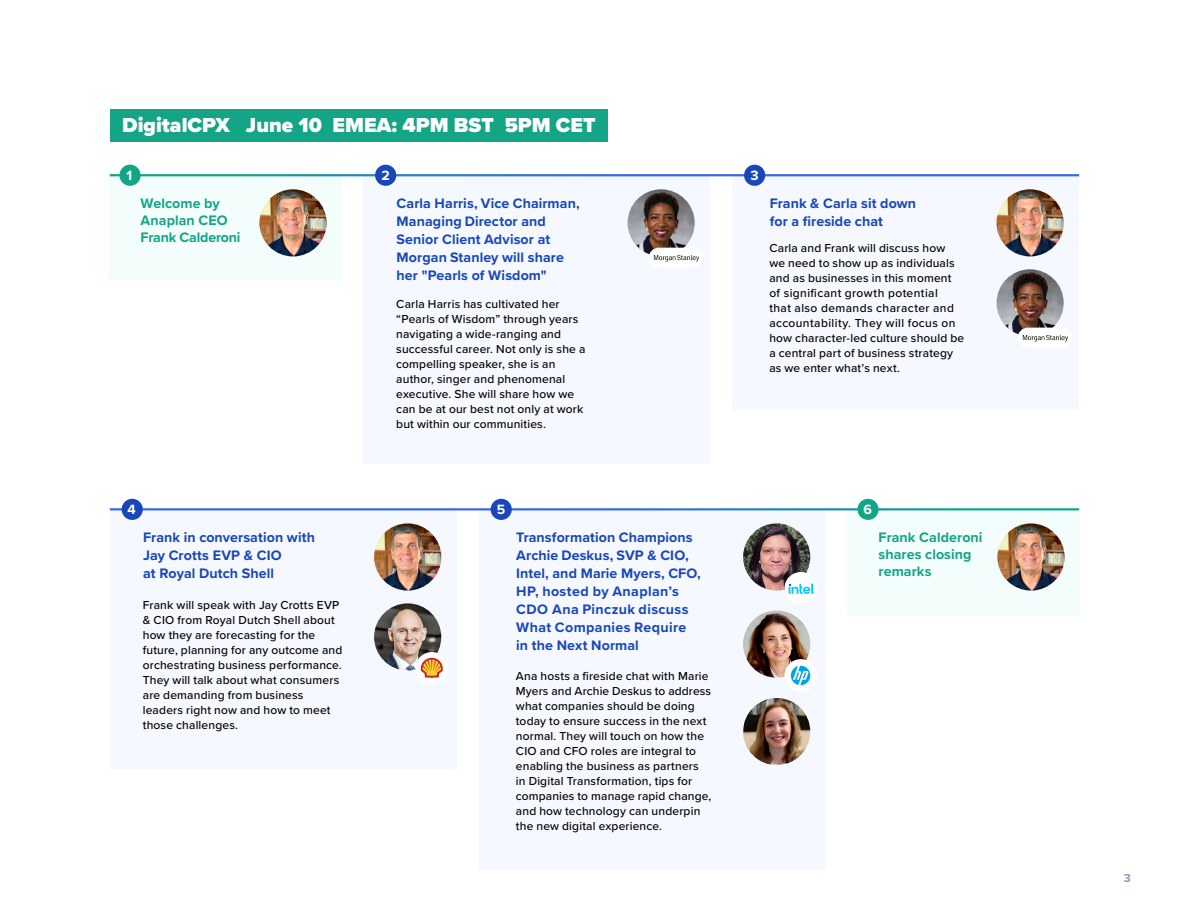
<style>
.page{position:relative;width:1188px;height:918px;background:#fff}
.page>*{position:absolute;margin:0;border:0;box-sizing:border-box;transform-origin:0 0}
.t1{font:900 21px "Proxima Nova";color:#fff}
.t2{font:700 14.25px/18px "Proxima Nova";letter-spacing:.005em;color:#1947b9}
.t3{font:700 14.25px/17.1px "Proxima Nova";letter-spacing:.005em;color:#14a586}
.t4{font:700 13.95px "Proxima Nova";color:#fff}
.t5{font:500 12px/15px "Proxima Nova";letter-spacing:.015em;color:#000}
.t6{font:700 12px "Proxima Nova";color:#8f9bbf}
</style>
<div class="page">
<div style="left:848px;top:509px;width:232px;height:106px;background:#f3fdfb"></div>
<div style="left:479px;top:509px;width:347px;height:361px;background:#f5f8ff"></div>
<div style="left:110px;top:509px;width:347px;height:260px;background:#f5f8ff"></div>
<div style="left:732px;top:175px;width:347px;height:235px;background:#f5f8ff"></div>
<div style="left:110px;top:175px;width:232px;height:106px;background:#f3fdfb"></div>
<div style="left:364px;top:175px;width:346px;height:289px;background:#f5f8ff"></div>
<hr style="left:110px;top:174px;width:969px;height:2px;background:#fff">
<img style="left:259px;top:189px;width:68px;height:67px;border-radius:34px">
<img style="left:374px;top:523px;width:67px;height:68px;border-radius:34px">
<img style="left:997px;top:189px;width:67px;height:67px;border-radius:34px">
<img style="left:997px;top:523px;width:68px;height:68px;border-radius:34px">
<img style="left:628px;top:189px;width:67px;height:67px;border-radius:34px">
<div style="left:119px;top:165px;width:22px;height:21px;background:#14a586;border-radius:50%"></div>
<div style="left:375px;top:165px;width:21px;height:21px;background:#1947b9;border-radius:50%"></div>
<div style="left:744px;top:165px;width:21px;height:21px;background:#1947b9;border-radius:50%"></div>
<hr style="left:110px;top:508px;width:969px;height:2px;background:#fff">
<div style="left:857px;top:499px;width:22px;height:21px;background:#14a586;border-radius:50%"></div>
<img style="left:374px;top:603px;width:67px;height:68px;border-radius:34px">
<div style="left:122px;top:499px;width:21px;height:21px;background:#1947b9;border-radius:50%"></div>
<div style="left:491px;top:499px;width:21px;height:21px;background:#1947b9;border-radius:50%"></div>
<img style="left:743px;top:523px;width:67px;height:68px;border-radius:34px">
<img style="left:743px;top:611px;width:67px;height:67px;border-radius:34px">
<img style="left:743px;top:698px;width:67px;height:67px;border-radius:34px">
<img style="left:997px;top:269px;width:67px;height:67px;border-radius:34px">
<div style="left:784px;top:572px;width:33px;height:33px;background:#fff;border-radius:50%"></div>
<div style="left:649px;top:248px;width:54px;height:20px;background:#fff;border-radius:10px"></div>
<div style="left:784px;top:659px;width:33px;height:33px;background:#fff;border-radius:50%"></div>
<div style="left:415px;top:652px;width:33px;height:33px;background:#fff;border-radius:50%"></div>
<svg style="left:791px;top:666px;width:19px;height:19px"></svg>
<svg style="left:420px;top:658px;width:23px;height:20px"></svg>
<svg style="left:654px;top:255px;width:45px;height:7px"></svg>
<div style="left:1018px;top:328px;width:54px;height:20px;background:#fff;border-radius:10px"></div>
<svg style="left:1023px;top:335px;width:45px;height:7px"></svg>
<svg style="left:789px;top:584px;width:26px;height:10px"></svg>
<div style="left:110px;top:109px;width:498px;height:33px;background:#14a586"></div>
<h1 class="t1" style="left:122px;top:110px;width:475px">DigitalCPX June 10 EMEA: 4PM BST 5PM CET</h1>
<p class="t4" style="left:126px;top:165px;width:7px">1</p>
<p class="t4" style="left:381px;top:165px;width:10px">2</p>
<p class="t4" style="left:751px;top:165px;width:10px">3</p>
<p class="t3" style="left:141px;top:194px;width:101px">Welcome by<br>Anaplan CEO<br>Frank Calderoni</p>
<p class="t2" style="left:397px;top:194px;width:185px">Carla Harris, Vice Chairman,<br>Managing Director and<br>Senior Client Advisor at<br>Morgan Stanley will share her "Pearls of Wisdom"</p>
<p class="t5" style="left:396px;top:296px;width:191px">Carla Harris has cultivated her “Pearls of Wisdom” through years navigating a wide-ranging and successful career. Not only is she a compelling speaker, she is an author, singer and phenomenal executive. She will share how we can be at our best not only at work but within our communities.</p>
<p class="t2" style="left:770px;top:194px;width:148px">Frank &amp; Carla sit down for a fireside chat</p>
<p class="t5" style="left:769px;top:240px;width:197px">Carla and Frank will discuss how<br>we need to show up as individuals and as businesses in this moment of significant growth potential<br>that also demands character and accountability. They will focus on how character-led culture should be a central part of business strategy as we enter what’s next.</p>
<p class="t4" style="left:127px;top:499px;width:10px">4</p>
<p class="t4" style="left:497px;top:499px;width:10px">5</p>
<p class="t4" style="left:864px;top:499px;width:10px">6</p>
<p class="t2" style="left:143px;top:528px;width:173px">Frank in conversation with<br>Jay Crotts EVP &amp; CIO<br>at Royal Dutch Shell</p>
<p class="t5" style="left:143px;top:598px;width:201px">Frank will speak with Jay Crotts EVP &amp; CIO from Royal Dutch Shell about how they are forecasting for the future, planning for any outcome and orchestrating business performance.<br>They will talk about what consumers are demanding from business leaders right now and how to meet those challenges.</p>
<p class="t2" style="left:516px;top:528px;width:186px">Transformation Champions<br>Archie Deskus, SVP &amp; CIO,<br>Intel, and Marie Myers, CFO,<br>HP, hosted by Anaplan’s<br>CDO Ana Pinczuk discuss<br>What Companies Require in the Next Normal</p>
<p class="t5" style="left:516px;top:668px;width:197px">Ana hosts a fireside chat with Marie Myers and Archie Deskus to address what companies should be doing today to ensure success in the next normal. They will touch on how the CIO and CFO roles are integral to enabling the business as partners in Digital Transformation, tips for companies to manage rapid change, and how technology can underpin the new digital experience.</p>
<p class="t3" style="left:879px;top:528px;width:105px">Frank Calderoni shares closing remarks</p>
<p class="t6" style="left:1124px;top:869px;width:9px">3</p>
</div>
